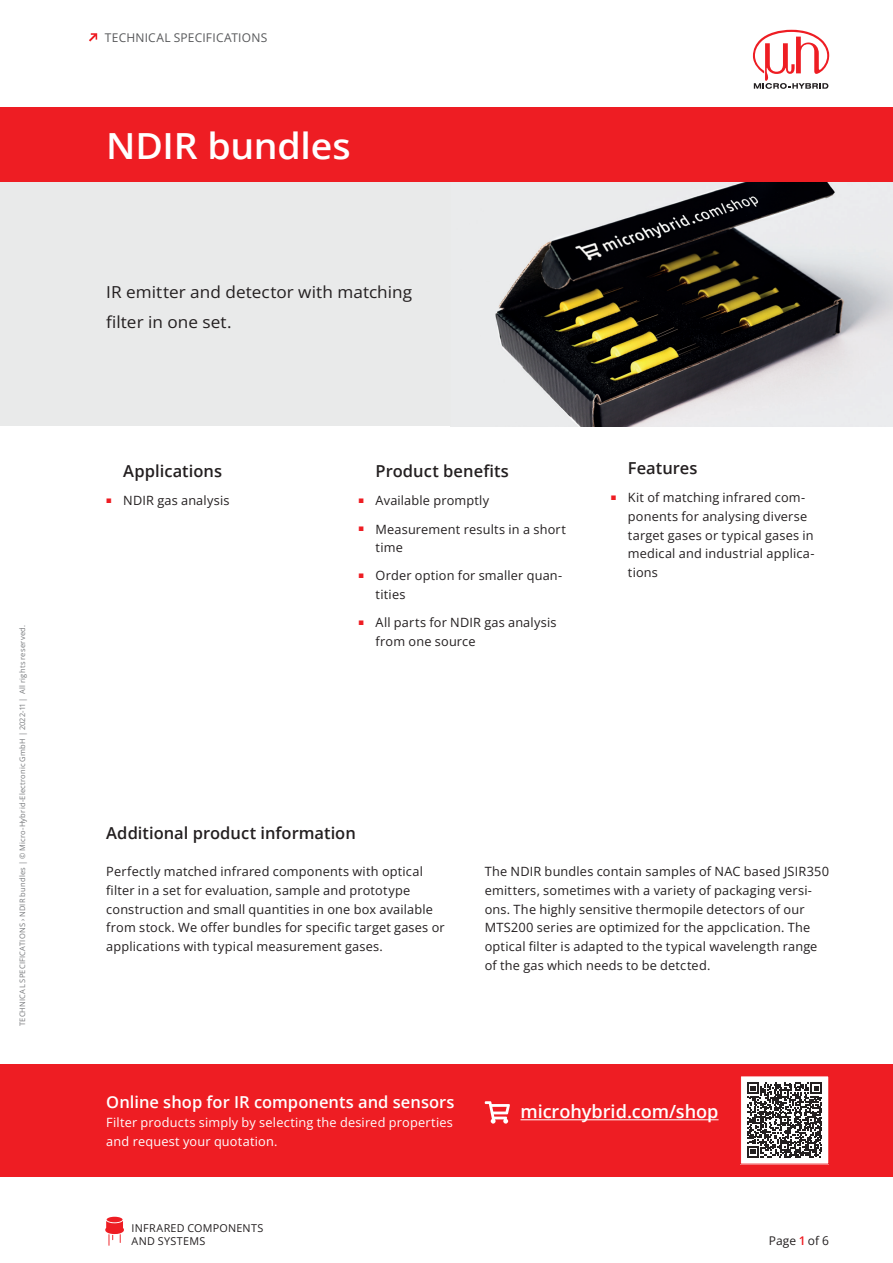
<style>
.page{position:relative;width:893px;height:1263px;background:#fff}
.page>*{position:absolute;margin:0;border:0;box-sizing:border-box;transform-origin:0 0}
.H1_auf_Rot{font:600 36px "Open Sans";letter-spacing:-.01em;color:#fff;scale:1.04 1}
.t1{font:600 18.15px "Open Sans";letter-spacing:-.005em;color:#fff}
.H3__Schwarz{font:600 16.5px "Open Sans";color:#231f20}
.Introtext{font:16.5px/30px "Open Sans";color:#231f20;scale:1.04 1}
.Fließtext_8_5_pt{font:600 16.5px "Open Sans";color:#fff}
.Fließtext_8_5_pt-2{font:12.75px/18.8px "Open Sans";letter-spacing:.015em;color:#231f20}
.Fließtext_8_5_pt-3{font:12.75px "Open Sans";letter-spacing:.015em;color:#fff}
.t2{font:12px "Open Sans";letter-spacing:.02em;color:#57585a}
.Fließtext_8_5_pt-4{font:12px "Open Sans";letter-spacing:.01em;color:#231f20}
.t3{font:700 10.8px "Open Sans";letter-spacing:.025em;color:#231f20}
.t4{font:10.8px "Open Sans";letter-spacing:.03em;color:#231f20}
.t5{font:7.5px "Open Sans";letter-spacing:.025em;color:#76787b}
.s1{font-weight:600;color:#ee1d23}
</style>
<div class="page">
<svg style="left:753px;top:30px;width:76px;height:59px"></svg>
<svg style="left:89px;top:33px;width:8px;height:9px"></svg>
<div style="left:107px;top:1217px;width:16px;height:5px;background:#ee1d23;border-radius:50%"></div>
<svg style="left:105px;top:1221px;width:19px;height:25px"></svg>
<div style="left:0;top:107px;width:893px;height:75px;background:#ee1d23"></div>
<div style="left:0;top:1064px;width:893px;height:112px;background:#ee1d23"></div>
<svg style="left:485px;top:1101px;width:25px;height:22px"></svg>
<hr style="left:520px;top:1119px;width:198px;height:1px;background:#fff">
<div style="left:740px;top:1076px;width:89px;height:88px;background:#fff"></div>
<svg style="left:747px;top:1082px;width:75px;height:75px"></svg>
<div style="left:740px;top:1075px;width:89px;height:89px;border:1px solid #ee1d23"></div>
<img style="left:451px;top:182px;width:442px;height:244px">
<div style="left:0;top:182px;width:451px;height:244px;background:#e9eaea"></div>
<p class="t5" style="left:17px;top:1026px;width:402px;rotate:-90deg">TECHNICAL SPECIFICATIONS › NDIR bundles | © Micro-Hybrid-Electronic GmbH | 2022-11 | All rights reserved.</p>
<p class="t2" style="left:105px;top:29px;width:164px">TECHNICAL SPECIFICATIONS</p>
<p class="H1_auf_Rot" style="left:106px;top:121px;width:236px">NDIR bundles</p>
<p class="Introtext" style="left:106px;top:277px;width:295px">IR emitter and detector with matching filter in one set.</p>
<p class="H3__Schwarz" style="left:123px;top:460px;width:100px">Applications</p>
<p class="Fließtext_8_5_pt-2" style="left:106px;top:491px;width:125px"><sup>■</sup> NDIR gas analysis</p>
<p class="H3__Schwarz" style="left:376px;top:460px;width:135px">Product benefits</p>
<p class="Fließtext_8_5_pt-2" style="left:359px;top:491px;width:132px"><sup>■</sup> Available promptly</p>
<p class="Fließtext_8_5_pt-2" style="left:376px;top:519px;width:192px;text-indent:-17px"><sup>■</sup> Measurement results in a short time</p>
<p class="Fließtext_8_5_pt-2" style="left:376px;top:566px;width:188px;text-indent:-17px"><sup>■</sup> Order option for smaller quan&shy;tities</p>
<p class="Fließtext_8_5_pt-2" style="left:376px;top:613px;width:182px;text-indent:-17px"><sup>■</sup> All parts for NDIR gas analysis from one source</p>
<p class="H3__Schwarz" style="left:628px;top:457px;width:71px">Features</p>
<p class="Fließtext_8_5_pt-2" style="left:628px;top:488px;width:188px;text-indent:-17px"><sup>■</sup> Kit of matching infrared com&shy;ponents for analysing diverse target gases or typical gases in medical and industrial applica&shy;tions</p>
<p class="H3__Schwarz" style="left:106px;top:821px;width:251px">Additional product information</p>
<p class="Fließtext_8_5_pt-2" style="left:106px;top:862px;width:340px">Perfectly matched infrared components with optical filter in a set for evaluation, sample and prototype construction and small quantities in one box available from stock. We offer bundles for specific target gases or applications with typical measurement gases.</p>
<p class="Fließtext_8_5_pt-2" style="left:485px;top:862px;width:346px">The NDIR bundles contain samples of NAC based JSIR350 emitters, sometimes with a variety of packaging versi&shy;ons. The highly sensitive thermopile detectors of our MTS200 series are optimized for the appclication. The optical filter is adapted to the typical wavelength range of the gas which needs to be detcted.</p>
<p class="Fließtext_8_5_pt" style="left:106px;top:1091px;width:350px">Online shop for IR components and sensors</p>
<p class="Fließtext_8_5_pt-3" style="left:106px;top:1113px;width:348px">Filter products simply by selecting the desired properties</p>
<p class="Fließtext_8_5_pt-3" style="left:106px;top:1132px;width:173px">and request your quotation.</p>
<p class="t3" style="left:132px;top:1221px;width:133px">INFRARED COMPONENTS</p>
<p class="t4" style="left:132px;top:1234px;width:75px">AND SYSTEMS</p>
<p class="t1" style="left:520px;top:1099px;width:200px">microhybrid.com/shop</p>
<p class="Fließtext_8_5_pt-4" style="left:769px;top:1232px;width:62px">Page <span class="s1">1</span> of 6</p>
</div>
